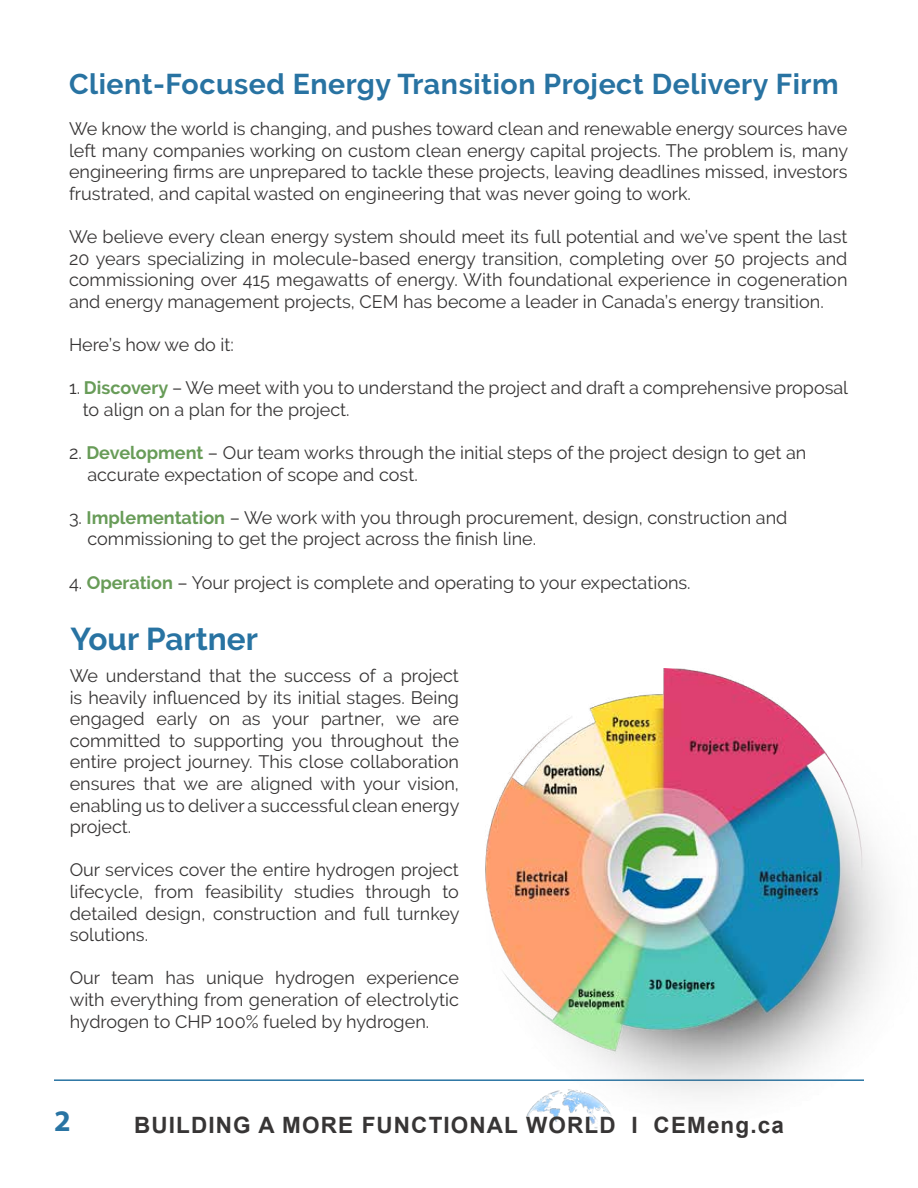
<style>
.page{position:relative;width:918px;height:1188px;background:#fff}
.page>*{position:absolute;margin:0;border:0;box-sizing:border-box;transform-origin:0 0}
.t1{font:700 31.5px "Raleway";color:#2873a2}
.t2{font:700 30px "Myriad Pro";color:#2974a3}
.t3{font:700 28.5px "Raleway";letter-spacing:.02em;color:#2873a2}
.t4{font:700 22.5px "Arial";letter-spacing:.05em;color:#373535}
.t5{font:18px/21.6px "Raleway";color:#373535;text-align:justify}
.s1{font-weight:700;color:#689c58}
</style>
<div class="page">
<hr style="left:54px;top:1079px;width:810px;height:2px;background:#2873a2">
<img style="left:475px;top:669px;width:411px;height:460px">
<h3 class="t3" style="left:69px;top:68px;width:771px">Client-Focused Energy Transition Project Delivery Firm</h3>
<p class="t5" style="left:69px;top:118px;width:781px">We know the world is changing, and pushes toward clean and renewable energy sources have left many companies working on custom clean energy capital projects. The problem is, many engineering firms are unprepared to tackle these projects, leaving deadlines missed, investors frustrated, and capital wasted on engineering that was never going to work.</p>
<p class="t5" style="left:69px;top:226px;width:780px">We believe every clean energy system should meet its full potential and we’ve spent the last 20 years specializing in molecule-based energy transition, completing over 50 projects and commissioning over 415 megawatts of energy. With foundational experience in cogeneration and energy management projects, CEM has become a leader in Canada’s energy transition.</p>
<p class="t5" style="left:69px;top:334px;width:166px">Here’s how we do it:</p>
<p class="t5" style="left:83px;top:377px;width:767px;text-indent:-14px">1. <span class="s1">Discovery</span> – We meet with you to understand the project and draft a comprehensive proposal to align on a plan for the project.</p>
<p class="t5" style="left:87px;top:442px;width:720px;text-indent:-18px">2. <span class="s1">Development</span> – Our team works through the initial steps of the project design to get an accurate expectation of scope and cost.</p>
<p class="t5" style="left:87px;top:507px;width:702px;text-indent:-18px">3. <span class="s1">Implementation</span> – We work with you through procurement, design, construction and commissioning to get the project across the finish line.</p>
<p class="t5" style="left:69px;top:571px;width:623px">4. <span class="s1">Operation</span> – Your project is complete and operating to your expectations.</p>
<h1 class="t1" style="left:71px;top:621px;width:189px">Your Partner</h1>
<p class="t5" style="left:70px;top:665px;width:391px">We understand that the success of a project is heavily influenced by its initial stages. Being engaged early on as your partner, we are committed to supporting you throughout the entire project journey. This close collaboration ensures that we are aligned with your vision, enabling us to deliver a successful clean energy project.</p>
<p class="t5" style="left:70px;top:859px;width:391px">Our services cover the entire hydrogen project lifecycle, from feasibility studies through to detailed design, construction and full turnkey solutions.</p>
<p class="t5" style="left:70px;top:967px;width:391px">Our team has unique hydrogen experience with everything from generation of electrolytic hydrogen to CHP 100% fueled by hydrogen.</p>
<h2 class="t2" style="left:54px;top:1101px;width:18px">2</h2>
<p class="t4" style="left:134px;top:1110px;width:651px">BUILDING A MORE FUNCTIONAL WORLD I CEMeng.ca</p>
</div>
